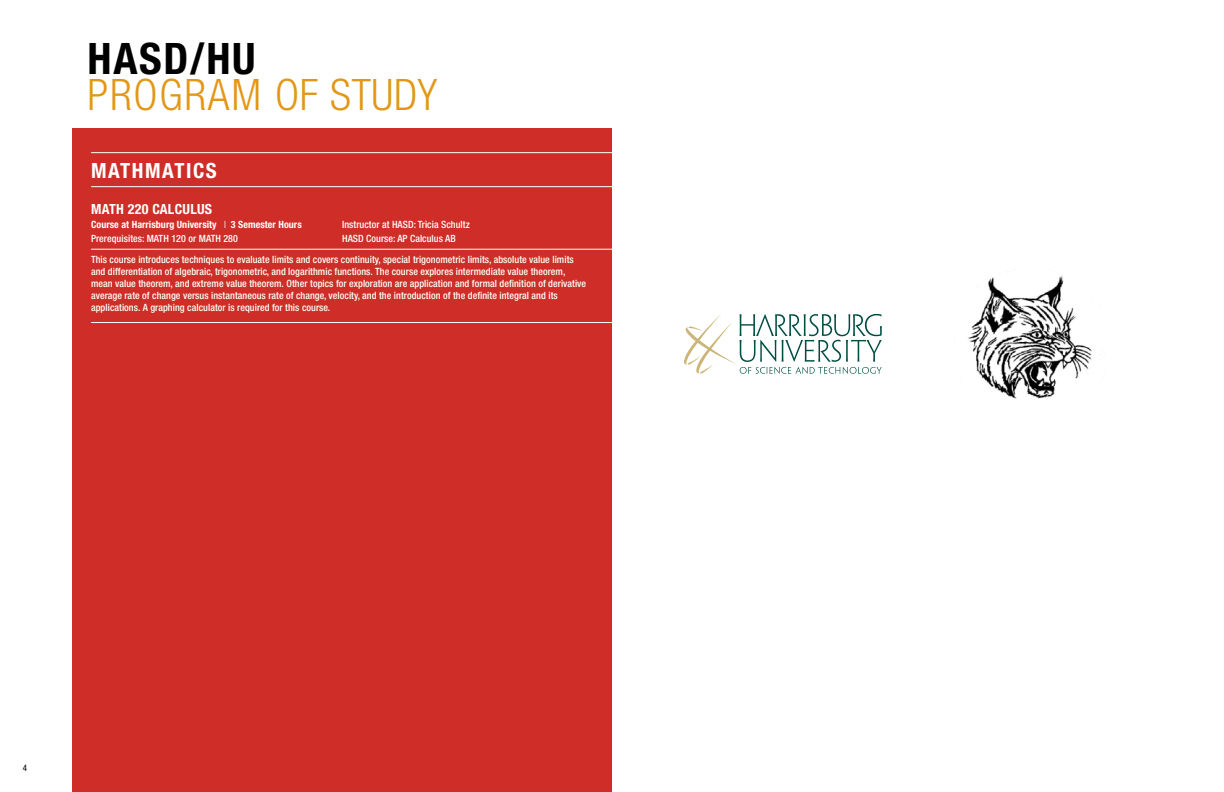
<style>
.page{position:relative;width:1224px;height:792px;background:#fff}
.page>*{position:absolute;margin:0;border:0;box-sizing:border-box;transform-origin:0 0}
.t1{font:300 condensed 43.5px "Helvetica Neue LT Std";letter-spacing:.04em;color:#e29717}
.t2{font:700 condensed 43.5px "Helvetica Neue LT Std";letter-spacing:.04em;color:#000}
.t3{font:700 condensed 21px "Helvetica Neue LT Std";letter-spacing:.075em;color:#fff}
.t4{font:700 condensed 14px "Helvetica Neue LT Std";letter-spacing:.02em;color:#fff}
.t5{font:500 condensed 10px/12px "Helvetica Neue LT Std";letter-spacing:.005em;color:#fff}
.t6{font:700 condensed 10px "Helvetica Neue LT Std";letter-spacing:.005em;color:#fff}
.t7{font:condensed 9px "Helvetica Neue LT Std";color:#000}
.s1{font-weight:300}
</style>
<div class="page">
<div style="left:72px;top:129px;width:540px;height:663px;background:#ce2e27"></div>
<hr style="left:91px;top:152px;width:521px;height:1px;background:#fff">
<hr style="left:91px;top:186px;width:521px;height:1px;background:#fff">
<hr style="left:91px;top:249px;width:521px;height:1px;background:#fff">
<hr style="left:91px;top:322px;width:521px;height:1px;background:#fff">
<svg style="left:684px;top:314px;width:198px;height:60px"></svg>
<img style="left:968px;top:275px;width:124px;height:124px">
<h1 class="t2" style="left:87px;top:32px;width:170px">HASD/HU</h1>
<h1 class="t1" style="left:87px;top:70px;width:351px">PROGRAM OF STUDY</h1>
<h2 class="t3" style="left:91px;top:157px;width:127px">MATHMATICS</h2>
<h3 class="t4" style="left:91px;top:200px;width:123px">MATH 220 CALCULUS</h3>
<p class="t6" style="left:91px;top:218px;width:212px">Course at Harrisburg University <span class="s1">I</span> 3 Semester Hours</p>
<p class="t5" style="left:342px;top:218px;width:129px">Instructor at HASD: Tricia Schultz</p>
<p class="t5" style="left:91px;top:232px;width:148px">Prerequisites: MATH 120 or MATH 280</p>
<p class="t5" style="left:91px;top:227px;width:484px;line-height:21px;text-indent:251px">HASD Course: AP Calculus AB<br>This course introduces techniques to evaluate limits and covers continuity, special trigonometric limits, absolute value limits</p>
<p class="t5" style="left:91px;top:265px;width:497px">and differentiation of algebraic, trigonometric, and logarithmic functions. The course explores intermediate value theorem, mean value theorem, and extreme value theorem. Other topics for exploration are application and formal definition of derivative average rate of change versus instantaneous rate of change, velocity, and the introduction of the definite integral and its applications. A graphing calculator is required for this course.</p>
<p class="t7" style="left:23px;top:763px;width:6px">4</p>
</div>
